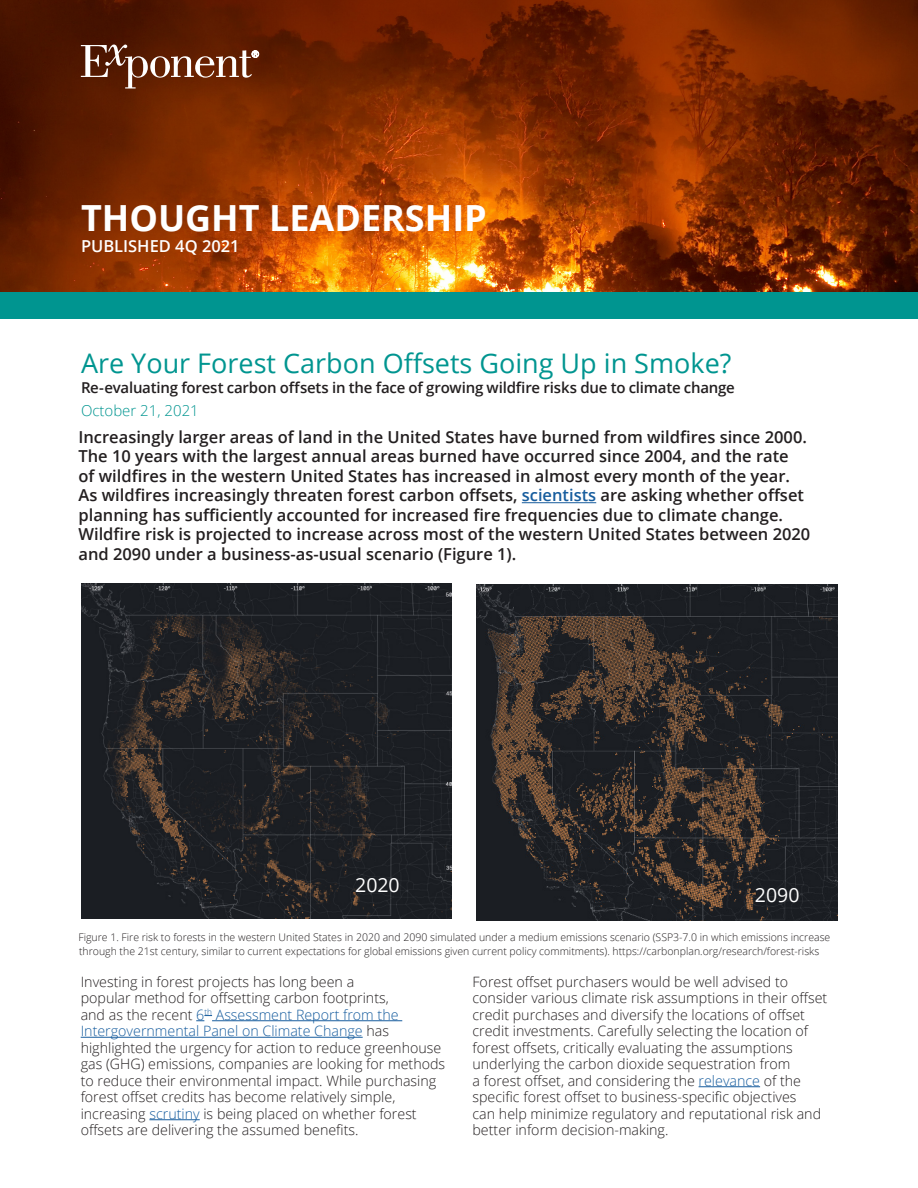
<style>
.page{position:relative;width:918px;height:1188px;background:#fff}
.page>*{position:absolute;margin:0;border:0;box-sizing:border-box;transform-origin:0 0}
.t1{font:700 36px "Open Sans";color:#fff}
.TL_title{font:27px "Open Sans";color:#009590}
.TL_title-2{font:19.5px "Open Sans";color:#fff}
.first_PP_text{font:600 16.5px/19.5px "Open Sans";color:#231f20}
.published_date{font:600 16.5px "Open Sans";color:#fff}
.TL_title-3{font:600 15px "Open Sans";letter-spacing:-.015em;color:#231f20}
.article_date{font:300 15px "Open Sans";color:#009590}
.main_text{font:300 14.25px/16.5px "Open Sans";color:#231f20}
.footnote{font:300 10.5px/13.5px "Open Sans";color:#231f20}
.s1{color:#175d9e}
</style>
<div class="page">
<img style="left:0;top:0;width:918px;height:292px">
<div style="left:0;top:292px;width:918px;height:27px;background:#009590"></div>
<svg style="left:81px;top:45px;width:178px;height:44px;background:#7d4831"></svg>
<hr style="left:522px;top:502px;width:74px;height:1px;background:#175d9e">
<svg style="left:196px;top:1015px;width:16px;height:6px"></svg>
<hr style="left:212px;top:1020px;width:190px;height:1px;background:#175d9e">
<hr style="left:81px;top:1037px;width:282px;height:1px;background:#175d9e">
<hr style="left:149px;top:1119px;width:51px;height:1px;background:#175d9e">
<hr style="left:699px;top:1086px;width:61px;height:1px;background:#175d9e">
<img style="left:476px;top:585px;width:362px;height:335px">
<img style="left:81px;top:583px;width:370px;height:336px">
<p class="t1" style="left:81px;top:193px;width:407px">THOUGHT LEADERSHIP</p>
<p class="published_date" style="left:81px;top:235px;width:160px">PUBLISHED 4Q 2021</p>
<p class="TL_title" style="left:81px;top:345px;width:652px">Are Your Forest Carbon Offsets Going Up in Smoke?</p>
<p class="TL_title-3" style="left:81px;top:377px;width:655px">Re-evaluating forest carbon offsets in the face of growing wildfire risks due to climate change</p>
<p class="article_date" style="left:81px;top:401px;width:119px">October 21, 2021</p>
<p class="first_PP_text" style="left:78px;top:427px;width:733px">Increasingly larger areas of land in the United States have burned from wildfires since 2000.<br>The 10 years with the largest annual areas burned have occurred since 2004, and the rate<br>of wildfires in the western United States has increased in almost every month of the year.<br>As wildfires increasingly threaten forest carbon offsets, <span class="s1">scientists</span> are asking whether offset planning has sufficiently accounted for increased fire frequencies due to climate change.<br>Wildfire risk is projected to increase across most of the western United States between 2020 and 2090 under a business-as-usual scenario (Figure 1).</p>
<p class="TL_title-2" style="left:355px;top:872px;width:46px">2020</p>
<p class="TL_title-2" style="left:755px;top:881px;width:46px">2090</p>
<p class="footnote" style="left:78px;top:931px;width:753px">Figure 1. Fire risk to forests in the western United States in 2020 and 2090 simulated under a medium emissions scenario (SSP3-7.0 in which emissions increase through the 21st century, similar to current expectations for global emissions given current policy commitments). https://carbonplan.org/research/forest-risks</p>
<p class="main_text" style="left:81px;top:973px;width:366px">Investing in forest projects has long been a<br>popular method for offsetting carbon footprints,<br>and as the recent <span class="s1">6</span><sup>th</sup> <span class="s1">Assessment Report from the Intergovernmental Panel on Climate Change</span> has highlighted the urgency for action to reduce greenhouse gas (GHG) emissions, companies are looking for methods to reduce their environmental impact. While purchasing forest offset credits has become relatively simple, increasing <span class="s1">scrutiny</span> is being placed on whether forest offsets are delivering the assumed benefits.</p>
<p class="main_text" style="left:472px;top:973px;width:356px">Forest offset purchasers would be well advised to consider various climate risk assumptions in their offset credit purchases and diversify the locations of offset credit investments. Carefully selecting the location of forest offsets, critically evaluating the assumptions underlying the carbon dioxide sequestration from<br>a forest offset, and considering the <span class="s1">relevance</span> of the specific forest offset to business-specific objectives<br>can help minimize regulatory and reputational risk and better inform decision-making.</p>
</div>
